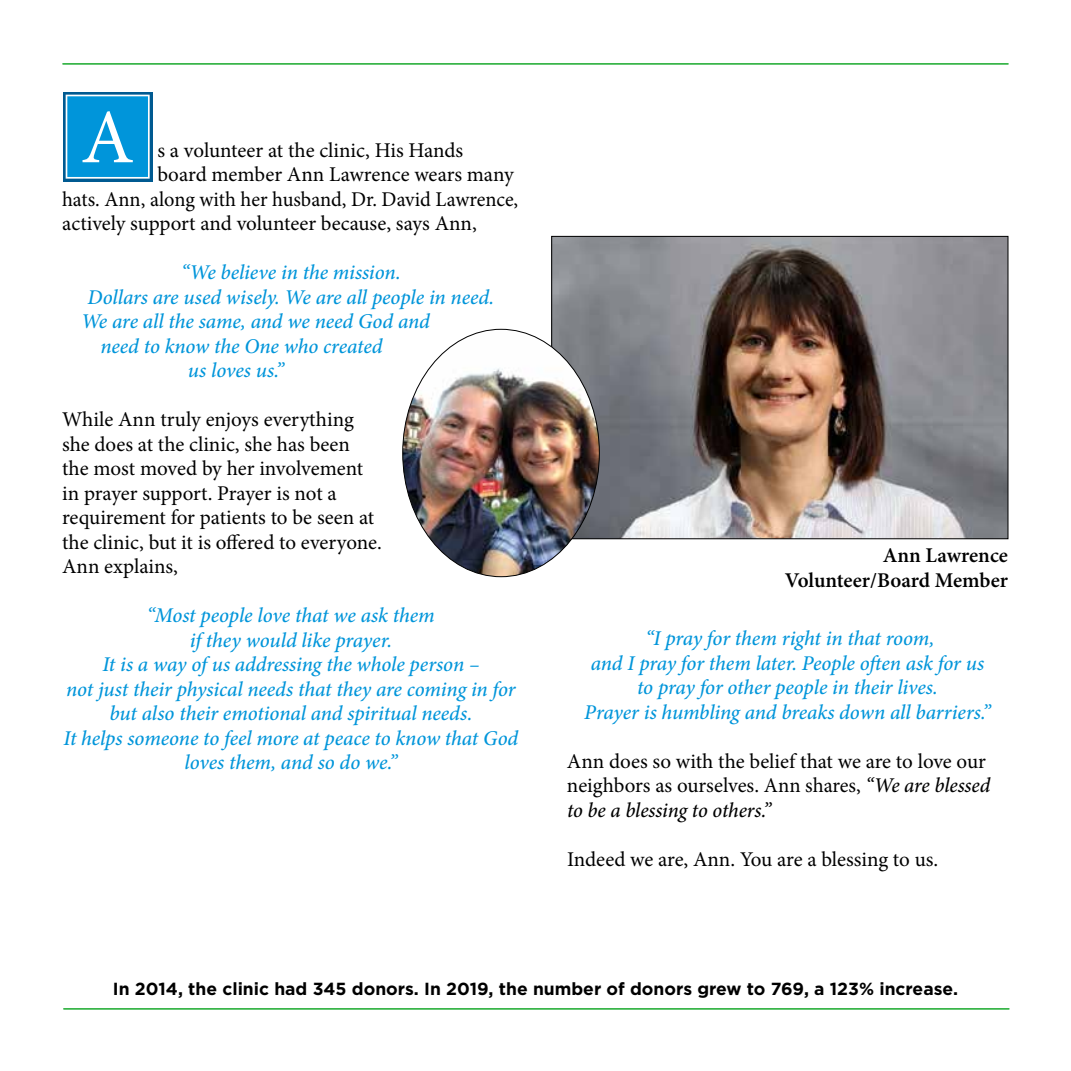
<style>
.page{position:relative;width:1071px;height:1071px;background:#fff}
.page>*{position:absolute;margin:0;border:0;box-sizing:border-box;transform-origin:0 0}
.t1{font:italic 500 21px/24.5px "Minion Pro";letter-spacing:-.005em;color:#0095da;text-align:center}
.t2{font:21px/24.5px "Minion Pro";letter-spacing:-.005em;color:#000}
.t3{font:600 21px/25.2px "Minion Pro";letter-spacing:-.005em;color:#000;text-align:right}
.t4{font:700 17.5px "Gotham";color:#000}
.s1{font-weight:500;font-style:italic}
</style>
<div class="page">
<img style="left:553px;top:238px;width:453px;height:299px">
<hr style="left:63px;top:63px;width:945px;height:2px;background:#39b54a">
<img style="left:403px;top:329px;width:196px;height:248px">
<hr style="left:64px;top:1008px;width:945px;height:2px;background:#39b54a">
<svg style="left:63px;top:92px;width:89px;height:89px"></svg>
<svg style="left:66px;top:95px;width:84px;height:84px;background:#28a5df"></svg>
<p class="t2" style="left:157px;top:138px;width:307px">s a volunteer at the clinic, His Hands</p>
<p class="t2" style="left:157px;top:162px;width:358px">board member Ann Lawrence wears many</p>
<p class="t2" style="left:62px;top:187px;width:458px">hats. Ann, along with her husband, Dr. David Lawrence,</p>
<p class="t2" style="left:62px;top:211px;width:416px">actively support and volunteer because, says Ann,</p>
<p class="t1" style="left:181px;top:260px;width:221px">“We believe in the mission.</p>
<p class="t1" style="left:88px;top:285px;width:408px">Dollars are used wisely. We are all people in need.</p>
<p class="t1" style="left:81px;top:309px;width:350px">We are all the same, and we need God and</p>
<p class="t1" style="left:100px;top:334px;width:284px">need to know the One who created</p>
<p class="t1" style="left:188px;top:358px;width:98px">us loves us.”</p>
<p class="t2" style="left:62px;top:407px;width:321px">While Ann truly enjoys everything she does at the clinic, she has been the most moved by her involvement in prayer support. Prayer is not a requirement for patients to be seen at the clinic, but it is offered to everyone.<br>Ann explains,</p>
<p class="t1" style="left:64px;top:603px;width:456px">“Most people love that we ask them<br>if they would like prayer.<br>It is a way of us addressing the whole person –<br>not just their physical needs that they are coming in for but also their emotional and spiritual needs.<br>It helps someone to feel more at peace to know that God loves them, and so do we.”</p>
<p class="t3" style="left:785px;top:543px;width:225px">Ann Lawrence<br>Volunteer/Board Member</p>
<p class="t1" style="left:584px;top:626px;width:408px">“I pray for them right in that room,<br>and I pray for them later. People often ask for us to pray for other people in their lives.<br>Prayer is humbling and breaks down all barriers.”</p>
<p class="t2" style="left:567px;top:749px;width:425px">Ann does so with the belief that we are to love our neighbors as ourselves. Ann shares, <span class="s1">“We are blessed to be a blessing to others.”</span></p>
<p class="t2" style="left:567px;top:847px;width:373px">Indeed we are, Ann. You are a blessing to us.</p>
<p class="t4" style="left:113px;top:977px;width:847px">In 2014, the clinic had 345 donors. In 2019, the number of donors grew to 769, a 123% increase.</p>
</div>
